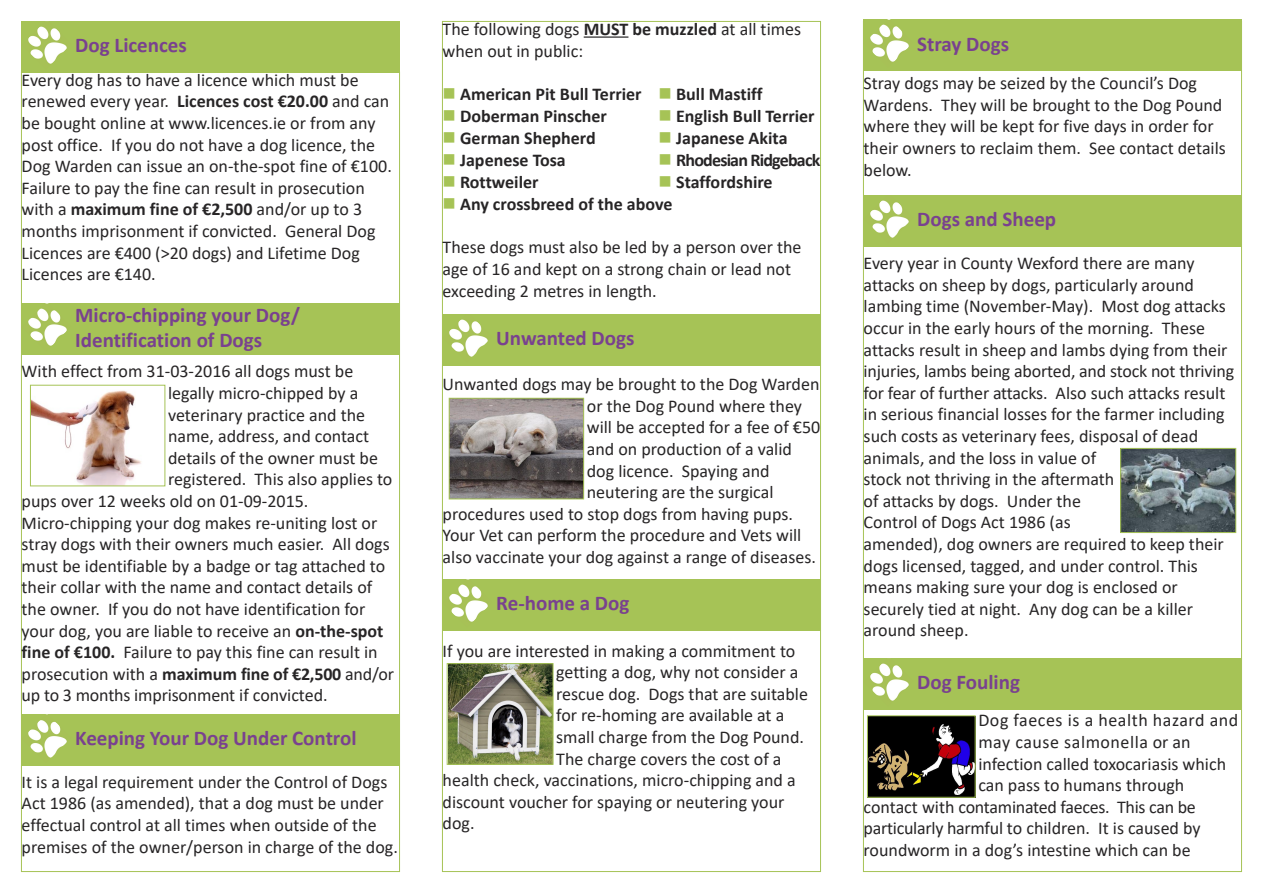
<style>
.page{position:relative;width:1263px;height:893px;background:#fff}
.page>*{position:absolute;margin:0;border:0;box-sizing:border-box;transform-origin:0 0}
.t1{font:700 21px/25.2px "Calibri";color:#79418f}
.t2{font:18px/21.6px "Calibri";color:#272526}
.t3{font:700 18px "Calibri";color:#272526}
.t4{font:18px "Calibri";letter-spacing:.03em;color:#272526}
.t5{font:700 18px "Calibri";letter-spacing:-.045em;color:#272526}
.s1{font-weight:700}
.s2{color:#a6c356}
</style>
<div class="page">
<hr style="left:584px;top:36px;width:44px;height:2px;background:#272526">
<div style="left:21px;top:21px;width:379px;height:51px;background:#a6c356"></div>
<img style="left:28px;top:21px;width:39px;height:43px">
<div style="left:21px;top:304px;width:379px;height:51px;background:#a6c356"></div>
<img style="left:28px;top:308px;width:39px;height:38px">
<div style="left:21px;top:714px;width:379px;height:52px;background:#a6c356"></div>
<img style="left:28px;top:714px;width:39px;height:44px">
<div style="left:442px;top:314px;width:379px;height:51px;background:#a6c356"></div>
<img style="left:449px;top:319px;width:39px;height:38px">
<div style="left:442px;top:580px;width:379px;height:51px;background:#a6c356"></div>
<img style="left:449px;top:584px;width:39px;height:38px">
<div style="left:863px;top:20px;width:379px;height:51px;background:#a6c356"></div>
<img style="left:870px;top:24px;width:39px;height:38px">
<div style="left:863px;top:195px;width:379px;height:51px;background:#a6c356"></div>
<img style="left:870px;top:200px;width:39px;height:38px">
<div style="left:863px;top:658px;width:379px;height:51px;background:#a6c356"></div>
<img style="left:870px;top:663px;width:39px;height:38px">
<img style="left:32px;top:390px;width:109px;height:94px">
<div style="left:30px;top:385px;width:135px;height:101px;border:1px solid #a6c356"></div>
<img style="left:1122px;top:450px;width:112px;height:81px">
<div style="left:1120px;top:448px;width:116px;height:85px;border:1px solid #a6c356"></div>
<img style="left:451px;top:400px;width:131px;height:97px">
<div style="left:449px;top:398px;width:135px;height:101px;border:1px solid #a6c356"></div>
<img style="left:449px;top:665px;width:102px;height:97px">
<div style="left:447px;top:663px;width:106px;height:101px;border:1px solid #a6c356"></div>
<img style="left:869px;top:718px;width:104px;height:77px">
<p class="t1" style="left:75px;top:34px;width:113px">Dog Licences</p>
<p class="t2" style="left:22px;top:70px;width:372px">Every dog has to have a licence which must be renewed every year. <span class="s1">Licences cost €20.00</span> and can be bought online at www.licences.ie or from any post office. If you do not have a dog licence, the Dog Warden can issue an on-the-spot fine of €100.<br>Failure to pay the fine can result in prosecution with a <span class="s1">maximum fine of €2,500</span> and/or up to 3 months imprisonment if convicted. General Dog Licences are €400 (&gt;20 dogs) and Lifetime Dog Licences are €140.</p>
<p class="t1" style="left:75px;top:304px;width:226px">Micro-chipping your Dog/<br>Identification of Dogs</p>
<p class="t2" style="left:22px;top:362px;width:333px">With effect from 31-03-2016 all dogs must be</p>
<p class="t2" style="left:168px;top:384px;width:192px">legally micro-chipped by a</p>
<p class="t2" style="left:168px;top:405px;width:199px">veterinary practice and the</p>
<p class="t2" style="left:168px;top:427px;width:203px">name, address, and contact</p>
<p class="t2" style="left:168px;top:448px;width:211px">details of the owner must be</p>
<p class="t2" style="left:168px;top:470px;width:226px">registered. This also applies to</p>
<p class="t2" style="left:22px;top:492px;width:288px">pups over 12 weeks old on 01-09-2015.</p>
<p class="t2" style="left:22px;top:513px;width:357px">Micro-chipping your dog makes re-uniting lost or</p>
<p class="t2" style="left:22px;top:535px;width:370px">stray dogs with their owners much easier. All dogs</p>
<p class="t2" style="left:22px;top:556px;width:365px">must be identifiable by a badge or tag attached to</p>
<p class="t2" style="left:22px;top:578px;width:352px">their collar with the name and contact details of</p>
<p class="t2" style="left:22px;top:600px;width:345px">the owner. If you do not have identification for</p>
<p class="t2" style="left:22px;top:621px;width:363px">your dog, you are liable to receive an <span class="s1">on-the-spot</span></p>
<p class="t2" style="left:22px;top:643px;width:358px"><span class="s1">fine of €100.</span> Failure to pay this fine can result in</p>
<p class="t2" style="left:22px;top:664px;width:374px">prosecution with a <span class="s1">maximum fine of €2,500</span> and/or</p>
<p class="t2" style="left:22px;top:686px;width:308px">up to 3 months imprisonment if convicted.</p>
<p class="t1" style="left:75px;top:727px;width:283px">Keeping Your Dog Under Control</p>
<p class="t2" style="left:22px;top:772px;width:378px">It is a legal requirement under the Control of Dogs Act 1986 (as amended), that a dog must be under effectual control at all times when outside of the premises of the owner/person in charge of the dog.</p>
<p class="t2" style="left:443px;top:20px;width:360px">The following dogs <span class="s1">MUST be muzzled</span> at all times when out in public:</p>
<p class="t3" style="left:443px;top:87px;width:321px"><span class="s2">■</span> American Pit Bull Terrier <span class="s2">■</span> Bull Mastiff</p>
<p class="t3" style="left:443px;top:109px;width:166px"><span class="s2">■</span> Doberman Pinscher</p>
<p class="t3" style="left:659px;top:109px;width:158px"><span class="s2">■</span> English Bull Terrier</p>
<p class="t3" style="left:443px;top:131px;width:155px"><span class="s2">■</span> German Shepherd</p>
<p class="t3" style="left:659px;top:131px;width:130px"><span class="s2">■</span> Japanese Akita</p>
<p class="t3" style="left:443px;top:153px;width:125px"><span class="s2">■</span> Japenese Tosa</p>
<p class="t5" style="left:659px;top:153px;width:163px"><span class="s2">■</span> Rhodesian Ridgeback</p>
<p class="t3" style="left:443px;top:175px;width:97px"><span class="s2">■</span> Rottweiler</p>
<p class="t3" style="left:659px;top:175px;width:116px"><span class="s2">■</span> Staffordshire</p>
<p class="t3" style="left:443px;top:197px;width:231px"><span class="s2">■</span> Any crossbreed of the above</p>
<p class="t2" style="left:443px;top:238px;width:360px">These dogs must also be led by a person over the age of 16 and kept on a strong chain or lead not exceeding 2 metres in length.</p>
<p class="t1" style="left:496px;top:327px;width:140px">Unwanted Dogs</p>
<p class="t2" style="left:443px;top:375px;width:378px">Unwanted dogs may be brought to the Dog Warden</p>
<p class="t2" style="left:587px;top:397px;width:217px">or the Dog Pound where they</p>
<p class="t2" style="left:587px;top:418px;width:235px">will be accepted for a fee of €50</p>
<p class="t2" style="left:587px;top:440px;width:207px">and on production of a valid</p>
<p class="t2" style="left:587px;top:461px;width:184px">dog licence. Spaying and</p>
<p class="t2" style="left:587px;top:483px;width:188px">neutering are the surgical</p>
<p class="t2" style="left:443px;top:505px;width:352px">procedures used to stop dogs from having pups.</p>
<p class="t2" style="left:443px;top:526px;width:360px">Your Vet can perform the procedure and Vets will</p>
<p class="t2" style="left:443px;top:548px;width:375px">also vaccinate your dog against a range of diseases.</p>
<p class="t1" style="left:496px;top:593px;width:135px">Re-home a Dog</p>
<p class="t2" style="left:443px;top:641px;width:354px">If you are interested in making a commitment to</p>
<p class="t2" style="left:556px;top:663px;width:244px">getting a dog, why not consider a</p>
<p class="t2" style="left:556px;top:685px;width:253px">rescue dog. Dogs that are suitable</p>
<p class="t2" style="left:556px;top:706px;width:230px">for re-homing are available at a</p>
<p class="t2" style="left:556px;top:728px;width:249px">small charge from the Dog Pound.</p>
<p class="t2" style="left:556px;top:749px;width:227px">The charge covers the cost of a</p>
<p class="t2" style="left:443px;top:771px;width:355px">health check, vaccinations, micro-chipping and a</p>
<p class="t2" style="left:443px;top:793px;width:343px">discount voucher for spaying or neutering your</p>
<p class="t2" style="left:443px;top:814px;width:33px">dog.</p>
<p class="t1" style="left:917px;top:33px;width:93px">Stray Dogs</p>
<p class="t2" style="left:864px;top:74px;width:364px">Stray dogs may be seized by the Council’s Dog Wardens. They will be brought to the Dog Pound where they will be kept for five days in order for their owners to reclaim them. See contact details below.</p>
<p class="t1" style="left:917px;top:208px;width:140px">Dogs and Sheep</p>
<p class="t2" style="left:864px;top:254px;width:372px">Every year in County Wexford there are many attacks on sheep by dogs, particularly around lambing time (November-May). Most dog attacks occur in the early hours of the morning. These attacks result in sheep and lambs dying from their injuries, lambs being aborted, and stock not thriving for fear of further attacks. Also such attacks result in serious financial losses for the farmer including such costs as veterinary fees, disposal of dead animals, and the loss in value of<br>stock not thriving in the aftermath<br>of attacks by dogs. Under the<br>Control of Dogs Act 1986 (as<br>amended), dog owners are required to keep their dogs licensed, tagged, and under control. This means making sure your dog is enclosed or securely tied at night. Any dog can be a killer around sheep.</p>
<p class="t1" style="left:917px;top:671px;width:104px">Dog Fouling</p>
<p class="t4" style="left:978px;top:713px;width:261px">Dog faeces is a health hazard and</p>
<p class="t4" style="left:978px;top:734px;width:214px">may cause salmonella or an</p>
<p class="t2" style="left:978px;top:754px;width:249px">infection called toxocariasis which</p>
<p class="t2" style="left:978px;top:776px;width:208px">can pass to humans through</p>
<p class="t2" style="left:864px;top:797px;width:334px">contact with contaminated faeces. This can be</p>
<p class="t2" style="left:864px;top:819px;width:339px">particularly harmful to children. It is caused by</p>
<p class="t2" style="left:864px;top:841px;width:328px">roundworm in a dog’s intestine which can be</p>
</div>
